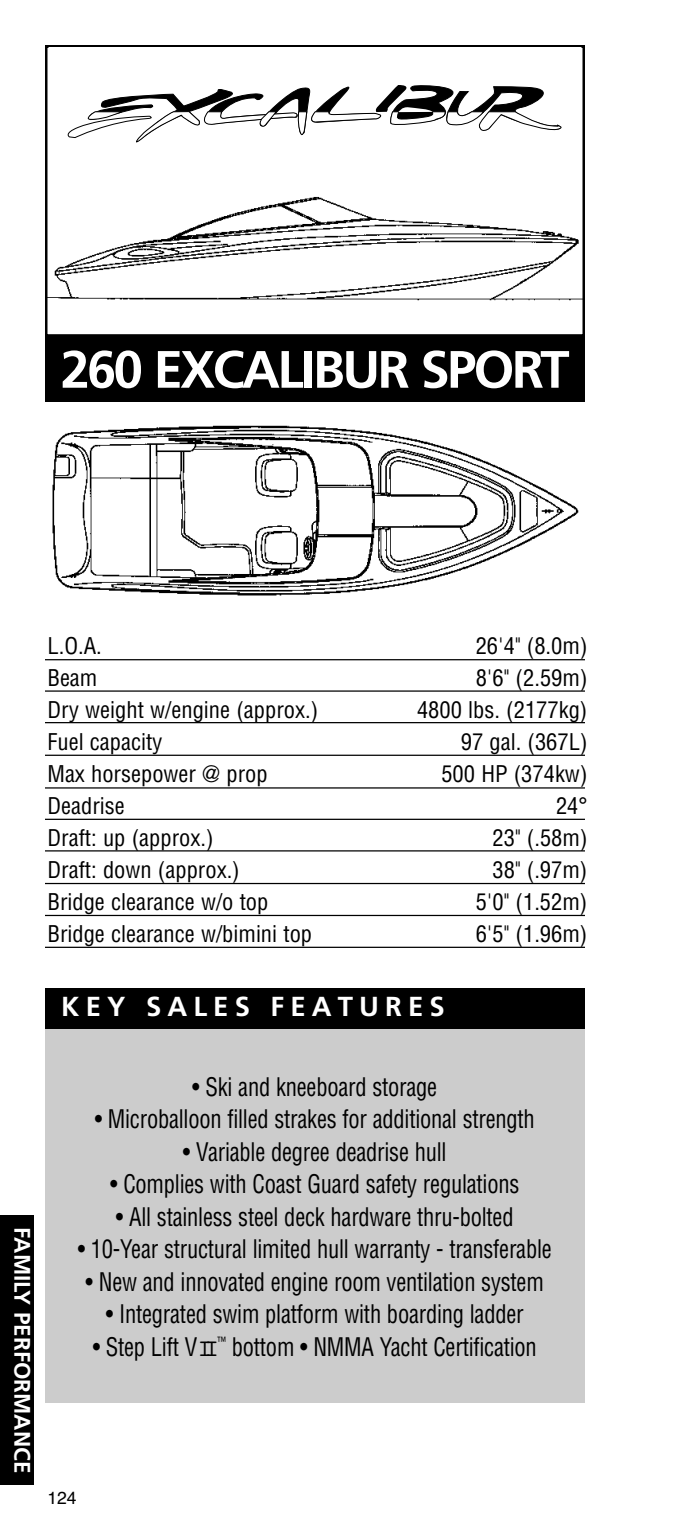
<style>
.page{position:relative;width:675px;height:1530px;background:#fff}
.page>*{position:absolute;margin:0;border:0;box-sizing:border-box;transform-origin:0 0}
.t1{font:700 52.5px "Frutiger";letter-spacing:-.05em;color:#fff}
.t2{font:700 27.5px "Frutiger";letter-spacing:.22em;color:#fff}
.t3{font:condensed 25px "Helvetica";letter-spacing:-.01em;color:#000;scale:.9 1}
.t4{font:condensed 22.5px "Helvetica";color:#000}
.t5{font:700 22.5px "Frutiger";color:#fff}
.t6{font:17.5px "Helvetica";color:#000}
.s1{font-family:"Courier";font-stretch:normal}
</style>
<div class="page">
<img style="left:48px;top:196px;width:534px;height:105px">
<div style="left:45px;top:45px;width:540px;height:292px;border:2px solid #000"></div>
<div style="left:45px;top:335px;width:540px;height:66px;background:#000"></div>
<img style="left:52px;top:425px;width:527px;height:171px">
<div style="left:45px;top:989px;width:540px;height:414px;background:#ccc"></div>
<div style="left:45px;top:989px;width:540px;height:40px;background:#000"></div>
<hr style="left:45px;top:659px;width:540px;height:1px;background:#000">
<hr style="left:45px;top:690px;width:540px;height:2px;background:#000">
<hr style="left:45px;top:722px;width:540px;height:1px;background:#000">
<hr style="left:45px;top:755px;width:540px;height:1px;background:#000">
<hr style="left:45px;top:787px;width:540px;height:2px;background:#000">
<hr style="left:45px;top:819px;width:540px;height:1px;background:#000">
<hr style="left:45px;top:850px;width:540px;height:2px;background:#000">
<hr style="left:45px;top:883px;width:540px;height:1px;background:#000">
<hr style="left:45px;top:915px;width:540px;height:1px;background:#000">
<hr style="left:45px;top:947px;width:540px;height:1px;background:#000">
<div style="left:0;top:1215px;width:34px;height:270px;background:#000"></div>
<svg style="left:67px;top:85px;width:495px;height:58px"></svg>
<h1 class="t1" style="left:61px;top:348px;width:510px">260 EXCALIBUR SPORT</h1>
<p class="t4" style="left:48px;top:637px;width:56px">L.O.A.</p>
<p class="t4" style="left:476px;top:637px;width:113px">26'4" (8.0m)</p>
<p class="t4" style="left:48px;top:669px;width:51px">Beam</p>
<p class="t4" style="left:476px;top:669px;width:113px">8'6" (2.59m)</p>
<p class="t4" style="left:48px;top:701px;width:272px">Dry weight w/engine (approx.)</p>
<p class="t4" style="left:417px;top:701px;width:172px">4800 lbs. (2177kg)</p>
<p class="t4" style="left:48px;top:733px;width:116px">Fuel capacity</p>
<p class="t4" style="left:461px;top:733px;width:128px">97 gal. (367L)</p>
<p class="t4" style="left:48px;top:765px;width:222px">Max horsepower @ prop</p>
<p class="t4" style="left:441px;top:765px;width:148px">500 HP (374kw)</p>
<p class="t4" style="left:48px;top:797px;width:79px">Deadrise</p>
<p class="t4" style="left:556px;top:797px;width:33px">24°</p>
<p class="t4" style="left:48px;top:829px;width:168px">Draft: up (approx.)</p>
<p class="t4" style="left:493px;top:829px;width:96px">23" (.58m)</p>
<p class="t4" style="left:48px;top:861px;width:194px">Draft: down (approx.)</p>
<p class="t4" style="left:493px;top:861px;width:96px">38" (.97m)</p>
<p class="t4" style="left:48px;top:893px;width:222px">Bridge clearance w/o top</p>
<p class="t4" style="left:476px;top:893px;width:113px">5'0" (1.52m)</p>
<p class="t4" style="left:48px;top:925px;width:266px">Bridge clearance w/bimini top</p>
<p class="t4" style="left:476px;top:925px;width:113px">6'5" (1.96m)</p>
<p class="t2" style="left:61px;top:996px;width:385px">KEY SALES FEATURES</p>
<p class="t5" style="left:31px;top:1227px;width:248px;rotate:90deg">FAMILY PERFORMANCE</p>
<p class="t3" style="left:192px;top:1077px;width:274px">• Ski and kneeboard storage</p>
<p class="t3" style="left:95px;top:1110px;width:491px">• Microballoon filled strakes for additional strength</p>
<p class="t3" style="left:183px;top:1142px;width:294px">• Variable degree deadrise hull</p>
<p class="t3" style="left:110px;top:1175px;width:456px">• Complies with Coast Guard safety regulations</p>
<p class="t3" style="left:116px;top:1207px;width:443px">• All stainless steel deck hardware thru-bolted</p>
<p class="t3" style="left:78px;top:1240px;width:528px">• 10-Year structural limited hull warranty - transferable</p>
<p class="t3" style="left:86px;top:1272px;width:511px">• New and innovated engine room ventilation system</p>
<p class="t3" style="left:106px;top:1305px;width:466px">• Integrated swim platform with boarding ladder</p>
<p class="t3" style="left:93px;top:1337px;width:495px">• Step Lift V<span class="s1">II</span><sup>™</sup> bottom • NMMA Yacht Certification</p>
<p class="t6" style="left:48px;top:1491px;width:31px">124</p>
</div>
